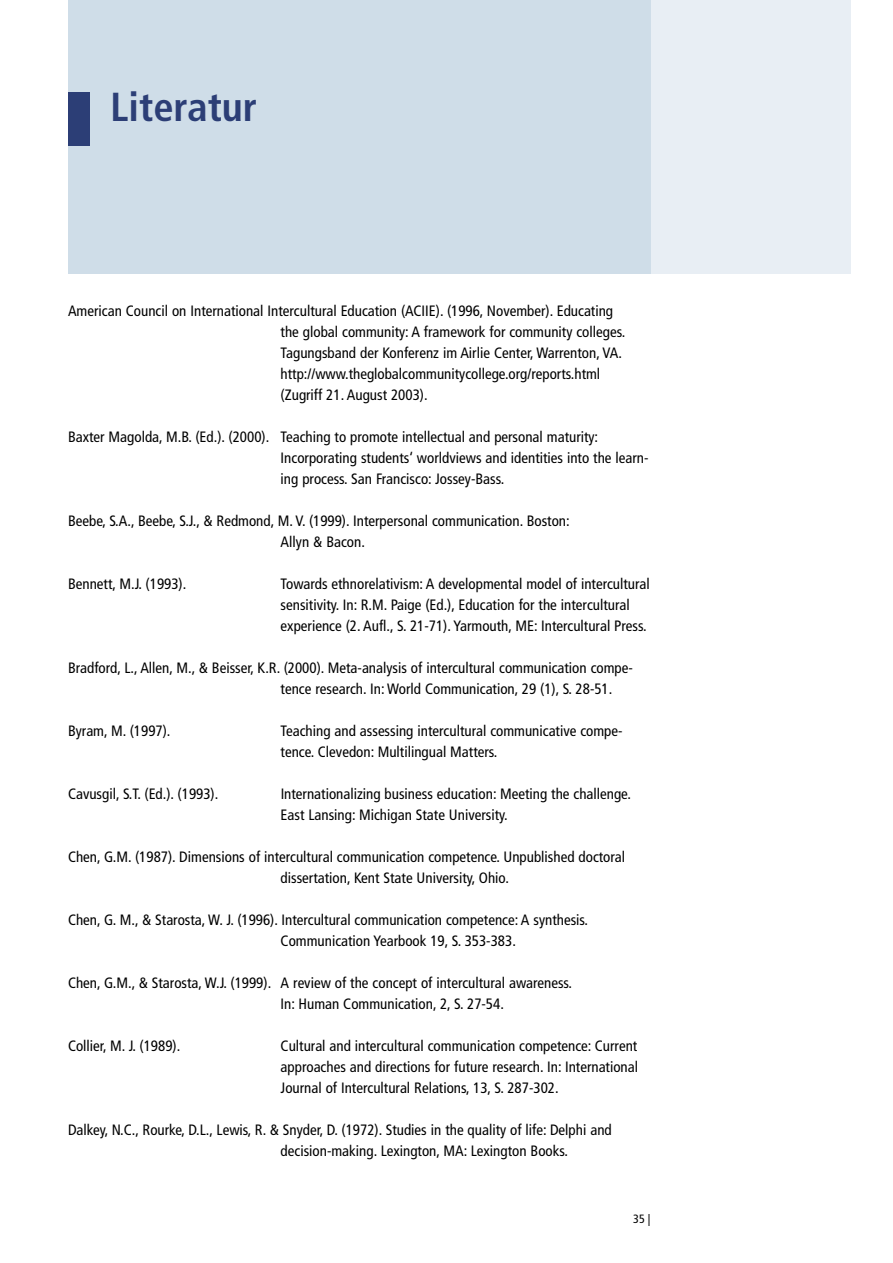
<style>
.page{position:relative;width:893px;height:1263px;background:#fff}
.page>*{position:absolute;margin:0;border:0;box-sizing:border-box;transform-origin:0 0}
.t1{font:700 condensed 40.5px "Frutiger";color:#2c3e76}
.t2{font:condensed 15px/21px "Frutiger";color:#000}
.t3{font:condensed 12px "Frutiger";color:#000}
</style>
<div class="page">
<div style="left:68px;top:0;width:583px;height:274px;background:#cfdde8"></div>
<div style="left:68px;top:93px;width:21px;height:53px;background:#2c3e76"></div>
<div style="left:651px;top:0;width:199px;height:274px;background:#e8eef4"></div>
<h1 class="t1" style="left:111px;top:83px;width:148px">Literatur</h1>
<p class="t2" style="left:281px;top:300px;width:346px;text-indent:-213px">American Council on International Intercultural Education (ACIIE). (1996, November). Educating the global community: A framework for community colleges.<br>Tagungsband der Konferenz im Airlie Center, Warrenton, VA. http://www.theglobalcommunitycollege.org/reports.html (Zugriff 21. August 2003).</p>
<p class="t2" style="left:281px;top:426px;width:369px;text-indent:-213px">Baxter Magolda, M.B. (Ed.). (2000). Teaching to promote intellectual and personal maturity:<br>Incorporating students‘ worldviews and identities into the learn&shy;ing process. San Francisco: Jossey-Bass.</p>
<p class="t2" style="left:68px;top:510px;width:503px;text-align:center">Beebe, S.A., Beebe, S.J., &amp; Redmond, M. V. (1999). Interpersonal communication. Boston:<br>Allyn &amp; Bacon.</p>
<p class="t2" style="left:68px;top:573px;width:120px">Bennett, M.J. (1993).</p>
<p class="t2" style="left:281px;top:573px;width:371px">Towards ethnorelativism: A developmental model of intercultural sensitivity. In: R.M. Paige (Ed.), Education for the intercultural experience (2. Aufl., S. 21-71). Yarmouth, ME: Intercultural Press.</p>
<p class="t2" style="left:281px;top:657px;width:354px;text-indent:-213px">Bradford, L., Allen, M., &amp; Beisser, K.R. (2000). Meta-analysis of intercultural communication compe&shy;tence research. In: World Communication, 29 (1), S. 28-51.</p>
<p class="t2" style="left:68px;top:720px;width:104px">Byram, M. (1997).</p>
<p class="t2" style="left:281px;top:720px;width:343px">Teaching and assessing intercultural communicative compe&shy;tence. Clevedon: Multilingual Matters.</p>
<p class="t2" style="left:68px;top:783px;width:152px">Cavusgil, S.T. (Ed.). (1993).</p>
<p class="t2" style="left:281px;top:783px;width:352px">Internationalizing business education: Meeting the challenge.<br>East Lansing: Michigan State University.</p>
<p class="t2" style="left:281px;top:846px;width:346px;text-indent:-213px">Chen, G.M. (1987). Dimensions of intercultural communication competence. Unpublished doctoral dissertation, Kent State University, Ohio.</p>
<p class="t2" style="left:281px;top:909px;width:309px;text-indent:-213px">Chen, G. M., &amp; Starosta, W. J. (1996). Intercultural communication competence: A synthesis.<br>Communication Yearbook 19, S. 353-383.</p>
<p class="t2" style="left:281px;top:972px;width:293px;text-indent:-213px">Chen, G.M., &amp; Starosta, W.J. (1999). A review of the concept of intercultural awareness.<br>In: Human Communication, 2, S. 27-54.</p>
<p class="t2" style="left:68px;top:1035px;width:114px">Collier, M. J. (1989).</p>
<p class="t2" style="left:281px;top:1035px;width:359px;text-align:justify">Cultural and intercultural communication competence: Current approaches and directions for future research. In: International Journal of Intercultural Relations, 13, S. 287-302.</p>
<p class="t2" style="left:281px;top:1119px;width:333px;text-indent:-213px">Dalkey, N.C., Rourke, D.L., Lewis, R. &amp; Snyder, D. (1972). Studies in the quality of life: Delphi and decision-making. Lexington, MA: Lexington Books.</p>
<p class="t3" style="left:633px;top:1212px;width:19px">35 |</p>
</div>
